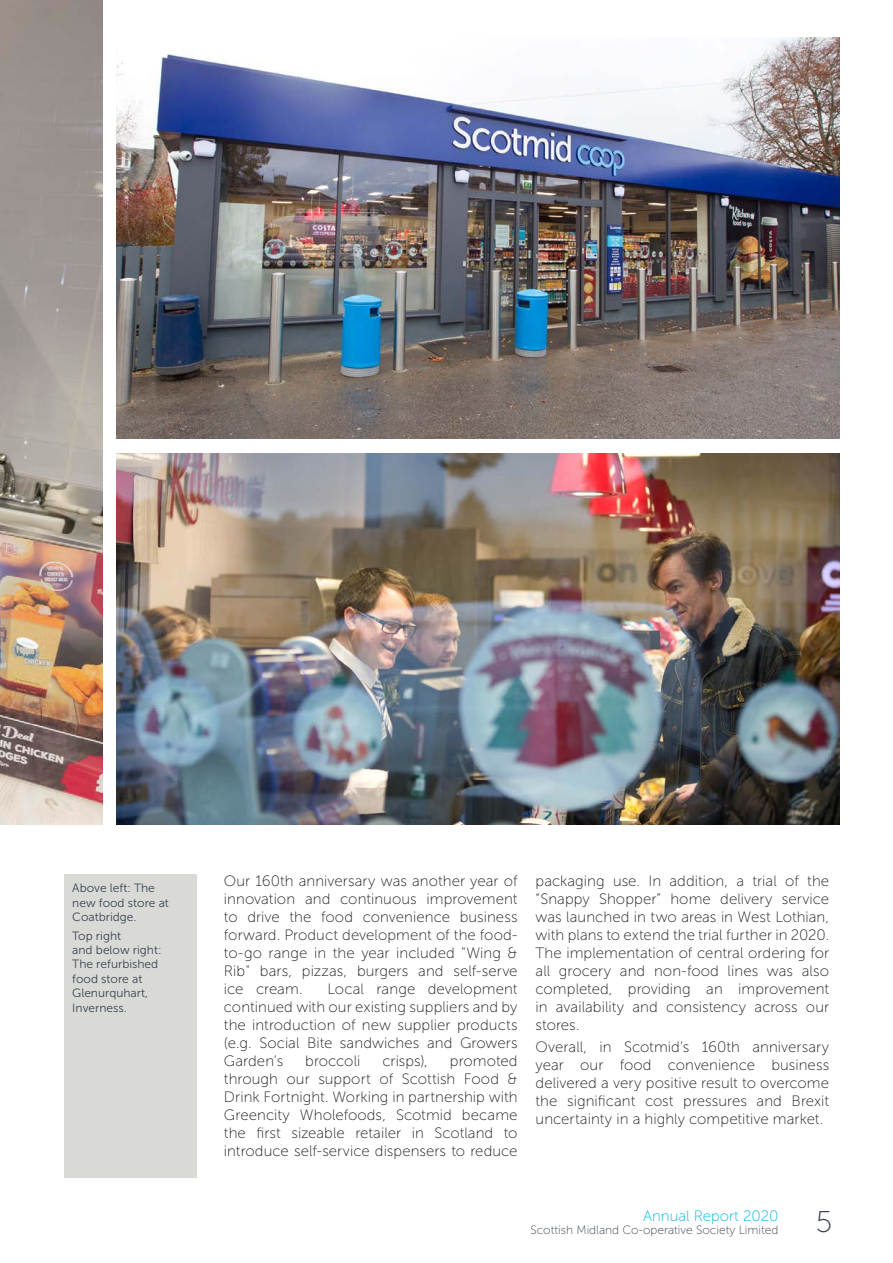
<style>
.page{position:relative;width:893px;height:1263px;background:#fff}
.page>*{position:absolute;margin:0;border:0;box-sizing:border-box;transform-origin:0 0}
.t1{font:30px "Museo Sans 100";color:#3a4452}
.Main_Para_2019{font:15px/18px "Museo Sans 100";letter-spacing:.005em;color:#231f20;text-align:justify}
.t2{font:15px "Museo Sans 100";color:#02b6df}
.t3{font:12px/14.4px "Museo Sans 300";color:#3a4452}
.t4{font:12px "Museo Sans 100";color:#3a4452}
</style>
<div class="page">
<img style="left:0;top:0;width:102px;height:824px">
<div style="left:64px;top:874px;width:132px;height:304px;background:#d9dad6"></div>
<img style="left:117px;top:38px;width:722px;height:400px">
<img style="left:117px;top:454px;width:722px;height:370px">
<p class="t3" style="left:72px;top:881px;width:98px">Above left: The new food store at<br>Coatbridge.</p>
<p class="t3" style="left:72px;top:928px;width:91px">Top right<br>and below right:<br>The refurbished food store at<br>Glenurquhart,<br>Inverness.</p>
<p class="Main_Para_2019" style="left:224px;top:872px;width:295px">Our 160th anniversary was another year of innovation and continuous improvement to drive the food convenience business forward. Product development of the food&shy;to-go range in the year included "Wing &amp; Rib" bars, pizzas, burgers and self-serve ice cream.</p>
<p class="Main_Para_2019" style="left:224px;top:980px;width:295px;text-indent:104px">Local range development continued with our existing suppliers and by the introduction of new supplier products (e.g. Social Bite sandwiches and Growers Garden’s</p>
<p class="Main_Para_2019" style="left:305px;top:1052px;width:57px">broccoli</p>
<p class="Main_Para_2019" style="left:382px;top:1052px;width:47px">crisps),</p>
<p class="Main_Para_2019" style="left:224px;top:1052px;width:295px;text-indent:226px">promoted through our support of Scottish Food &amp; Drink Fortnight. Working in partnership with Greencity Wholefoods, Scotmid became the first sizeable retailer in Scotland to introduce self-service dispensers to reduce</p>
<p class="Main_Para_2019" style="left:536px;top:872px;width:295px">packaging use. In addition, a trial of the “Snappy Shopper” home delivery service was launched in two areas in West Lothian, with plans to extend the trial further in 2020.<br>The implementation of central ordering for all grocery and non-food lines was also completed, providing an improvement in availability and consistency across our stores.</p>
<p class="Main_Para_2019" style="left:536px;top:1038px;width:295px">Overall, in Scotmid’s 160th anniversary year our food convenience business delivered a very positive result to overcome the significant cost pressures and Brexit uncertainty in a highly competitive market.</p>
<p class="t2" style="left:643px;top:1208px;width:137px">Annual Report 2020</p>
<p class="t4" style="left:530px;top:1224px;width:250px">Scottish Midland Co-operative Society Limited</p>
<h1 class="t1" style="left:816px;top:1206px;width:18px">5</h1>
</div>
